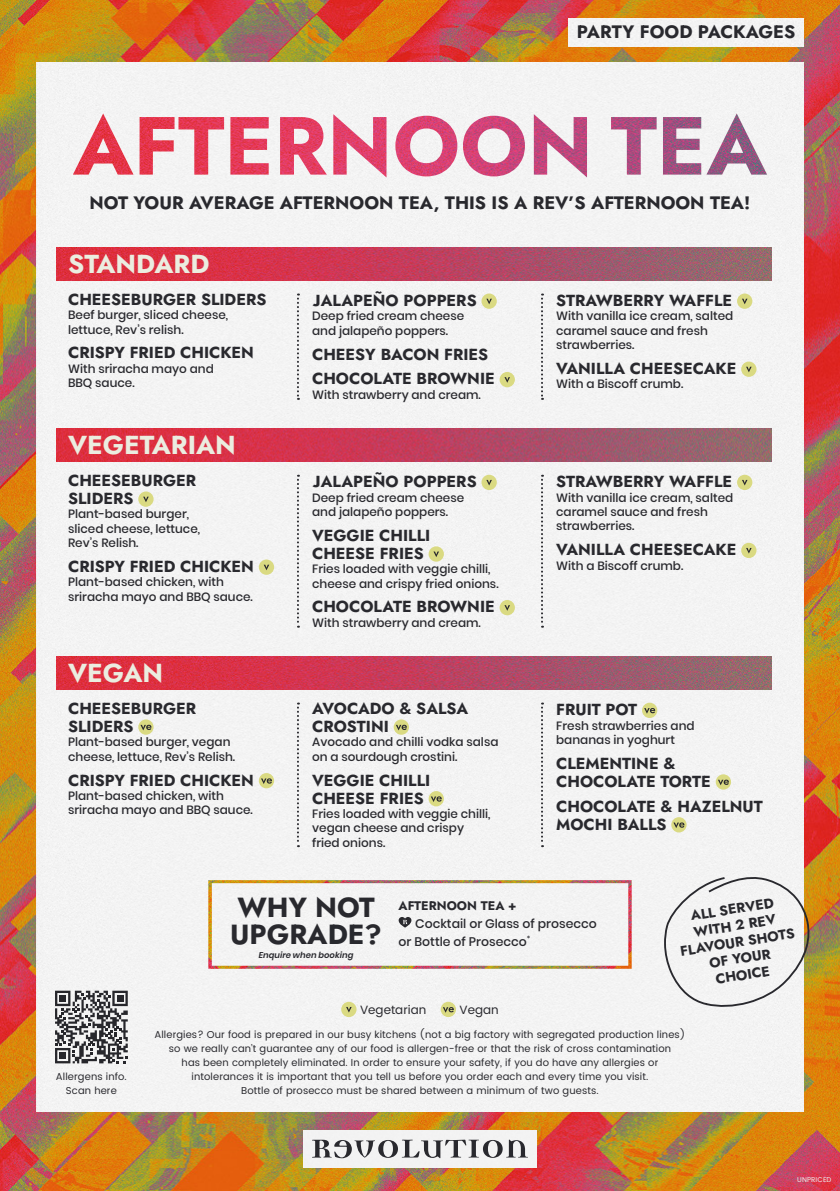
<style>
.page{position:relative;width:840px;height:1191px;background:#fff}
.page>*{position:absolute;margin:0;border:0;box-sizing:border-box;transform-origin:0 0}
.t1{font:27.6px/27px "Jost Bold Revs";color:#29292e}
.t2{font:26px "Jost Bold Revs";color:#ebede0}
.t3{font:18px "Jost Bold Revs";color:#29292e}
.t4{font:16px/18px "Jost Bold Revs";color:#29292e}
.t5{font:13.8px/16.6px "Jost Bold Revs";color:#29292e;text-align:center}
.t6{font:500 12.4px/18px "Poppins";color:#29292e}
.t7{font:12.4px "Jost Bold Revs";color:#29292e}
.t8{font:500 12px/14.4px "Poppins";color:#29292e}
.t9{font:12px "Poppins";color:#29292e}
.t10{font:10px/14px "Poppins";letter-spacing:.01em;color:#29292e;text-align:center}
.t11{font:italic 600 8.4px "Poppins";color:#29292e}
.t12{font:7px "Poppins";letter-spacing:.01em;color:#eee}
.s1{color:#28292e}
</style>
<div class="page">
<img style="left:0;top:0;width:839px;height:1191px">
<div style="left:37px;top:62px;width:765px;height:1049px;background:#f3f3f3"></div>
<div style="left:303px;top:1130px;width:233px;height:38px;background:#f3f3f3"></div>
<svg style="left:312px;top:1139px;width:215px;height:19px"></svg>
<div style="left:568px;top:18px;width:234px;height:28px;background:#f3f3f3"></div>
<div style="left:341px;top:1001px;width:15px;height:16px;background:#dada82;border-radius:50%"></div>
<svg style="left:346px;top:1007px;width:5px;height:5px"></svg>
<svg style="left:440px;top:1001px;width:15px;height:16px"></svg>
<svg style="left:442px;top:1007px;width:11px;height:5px"></svg>
<div style="left:662px;top:633px;width:148px;height:375px;background:#f3f3f3"></div>
<img style="left:73px;top:113px;width:693px;height:64px">
<img style="left:208px;top:880px;width:423px;height:88px">
<svg style="left:398px;top:917px;width:13px;height:10px"></svg>
<svg style="left:540px;top:475px;width:2px;height:152px"></svg>
<svg style="left:297px;top:475px;width:2px;height:152px"></svg>
<div style="left:138px;top:491px;width:15px;height:16px;background:#dada82;border-radius:50%"></div>
<svg style="left:143px;top:496px;width:6px;height:6px"></svg>
<div style="left:259px;top:559px;width:15px;height:16px;background:#dada82;border-radius:50%"></div>
<svg style="left:263px;top:564px;width:6px;height:6px"></svg>
<div style="left:481px;top:475px;width:15px;height:15px;background:#dada82;border-radius:50%"></div>
<svg style="left:486px;top:480px;width:5px;height:5px"></svg>
<div style="left:428px;top:546px;width:15px;height:15px;background:#dada82;border-radius:50%"></div>
<svg style="left:433px;top:551px;width:6px;height:6px"></svg>
<div style="left:499px;top:600px;width:15px;height:15px;background:#dada82;border-radius:50%"></div>
<svg style="left:504px;top:605px;width:5px;height:6px"></svg>
<div style="left:736px;top:475px;width:16px;height:15px;background:#dada82;border-radius:50%"></div>
<svg style="left:742px;top:480px;width:5px;height:5px"></svg>
<svg style="left:740px;top:543px;width:16px;height:15px"></svg>
<svg style="left:745px;top:548px;width:6px;height:5px"></svg>
<img style="left:56px;top:428px;width:715px;height:34px">
<img style="left:56px;top:656px;width:715px;height:34px">
<svg style="left:540px;top:702px;width:2px;height:145px"></svg>
<svg style="left:297px;top:702px;width:2px;height:145px"></svg>
<div style="left:138px;top:719px;width:15px;height:15px;background:#dada82;border-radius:50%"></div>
<svg style="left:140px;top:724px;width:11px;height:6px"></svg>
<div style="left:259px;top:773px;width:15px;height:15px;background:#dada82;border-radius:50%"></div>
<svg style="left:261px;top:778px;width:11px;height:6px"></svg>
<svg style="left:393px;top:719px;width:16px;height:15px"></svg>
<svg style="left:395px;top:724px;width:11px;height:6px"></svg>
<div style="left:428px;top:791px;width:15px;height:15px;background:#dada82;border-radius:50%"></div>
<svg style="left:430px;top:796px;width:11px;height:6px"></svg>
<svg style="left:641px;top:702px;width:16px;height:16px"></svg>
<svg style="left:643px;top:708px;width:11px;height:5px"></svg>
<svg style="left:715px;top:774px;width:15px;height:15px"></svg>
<svg style="left:717px;top:779px;width:11px;height:6px"></svg>
<div style="left:671px;top:817px;width:15px;height:15px;background:#dada82;border-radius:50%"></div>
<svg style="left:673px;top:822px;width:11px;height:6px"></svg>
<svg style="left:55px;top:990px;width:73px;height:73px"></svg>
<div style="left:59px;top:1052px;width:7px;height:7px;background:#29292e"></div>
<img style="left:56px;top:247px;width:715px;height:34px">
<svg style="left:540px;top:293px;width:2px;height:107px"></svg>
<svg style="left:297px;top:293px;width:2px;height:107px"></svg>
<div style="left:481px;top:293px;width:15px;height:16px;background:#dada82;border-radius:50%"></div>
<svg style="left:486px;top:299px;width:5px;height:5px"></svg>
<div style="left:499px;top:372px;width:15px;height:15px;background:#dada82;border-radius:50%"></div>
<svg style="left:504px;top:377px;width:5px;height:6px"></svg>
<svg style="left:736px;top:293px;width:16px;height:16px"></svg>
<svg style="left:741px;top:299px;width:6px;height:5px"></svg>
<svg style="left:740px;top:361px;width:16px;height:16px"></svg>
<svg style="left:745px;top:367px;width:6px;height:5px"></svg>
<h3 class="t3" style="left:576px;top:19px;width:220px">PARTY FOOD PACKAGES</h3>
<h3 class="t3" style="left:89px;top:190px;width:662px">NOT YOUR AVERAGE AFTERNOON TEA, THIS IS A REV’S AFTERNOON TEA!</h3>
<h2 class="t2" style="left:68px;top:246px;width:143px">STANDARD</h2>
<h3 class="t4" style="left:68px;top:290px;width:200px">CHEESEBURGER SLIDERS</h3>
<p class="t8" style="left:68px;top:308px;width:161px">Beef burger, sliced cheese, lettuce, Rev’s relish.</p>
<h3 class="t4" style="left:68px;top:344px;width:187px">CRISPY FRIED CHICKEN</h3>
<p class="t8" style="left:68px;top:361px;width:147px">With sriracha mayo and<br>BBQ sauce.</p>
<h2 class="t2" style="left:68px;top:427px;width:169px">VEGETARIAN</h2>
<h3 class="t4" style="left:68px;top:471px;width:129px">CHEESEBURGER<br>SLIDERS</h3>
<p class="t8" style="left:68px;top:507px;width:133px">Plant-based burger, sliced cheese, lettuce,<br>Rev’s Relish.</p>
<h3 class="t4" style="left:68px;top:557px;width:187px">CRISPY FRIED CHICKEN</h3>
<p class="t8" style="left:68px;top:575px;width:186px">Plant-based chicken, with sriracha mayo and BBQ sauce.</p>
<h2 class="t2" style="left:68px;top:654px;width:96px">VEGAN</h2>
<h3 class="t4" style="left:68px;top:699px;width:129px">CHEESEBURGER<br>SLIDERS</h3>
<p class="t8" style="left:68px;top:735px;width:168px">Plant-based burger, vegan cheese, lettuce, Rev’s Relish.</p>
<h3 class="t4" style="left:68px;top:771px;width:187px">CRISPY FRIED CHICKEN</h3>
<p class="t8" style="left:68px;top:788px;width:186px">Plant-based chicken, with sriracha mayo and BBQ sauce.</p>
<h3 class="t4" style="left:312px;top:291px;width:166px">JALAPEÑO POPPERS</h3>
<p class="t8" style="left:312px;top:309px;width:153px">Deep fried cream cheese and jalapeño poppers.</p>
<h3 class="t4" style="left:312px;top:342px;width:184px;line-height:24.8px">CHEESY BACON FRIES<br>CHOCOLATE BROWNIE</h3>
<p class="t8" style="left:312px;top:387px;width:170px">With strawberry and cream.</p>
<h3 class="t4" style="left:312px;top:473px;width:166px">JALAPEÑO POPPERS</h3>
<p class="t8" style="left:312px;top:490px;width:153px">Deep fried cream cheese and jalapeño poppers.</p>
<h3 class="t4" style="left:312px;top:526px;width:119px">VEGGIE CHILLI<br>CHEESE FRIES</h3>
<p class="t8" style="left:312px;top:562px;width:188px">Fries loaded with veggie chilli, cheese and crispy fried onions.</p>
<h3 class="t4" style="left:312px;top:598px;width:184px">CHOCOLATE BROWNIE</h3>
<p class="t8" style="left:312px;top:615px;width:170px">With strawberry and cream.</p>
<h3 class="t4" style="left:312px;top:699px;width:158px">AVOCADO &amp; SALSA<br>CROSTINI</h3>
<p class="t8" style="left:312px;top:735px;width:188px">Avocado and chilli vodka salsa on a sourdough crostini.</p>
<h3 class="t4" style="left:312px;top:771px;width:119px">VEGGIE CHILLI<br>CHEESE FRIES</h3>
<p class="t8" style="left:312px;top:806px;width:180px">Fries loaded with veggie chilli, vegan cheese and crispy fried onions.</p>
<h3 class="t4" style="left:556px;top:291px;width:177px">STRAWBERRY WAFFLE</h3>
<p class="t8" style="left:556px;top:309px;width:178px">With vanilla ice cream, salted caramel sauce and fresh strawberries.</p>
<h3 class="t4" style="left:556px;top:359px;width:181px">VANILLA CHEESECAKE</h3>
<p class="t8" style="left:556px;top:377px;width:129px">With a Biscoff crumb.</p>
<h3 class="t4" style="left:556px;top:473px;width:177px">STRAWBERRY WAFFLE</h3>
<p class="t8" style="left:556px;top:490px;width:178px">With vanilla ice cream, salted caramel sauce and fresh strawberries.</p>
<h3 class="t4" style="left:556px;top:541px;width:181px">VANILLA CHEESECAKE</h3>
<p class="t8" style="left:556px;top:558px;width:129px">With a Biscoff crumb.</p>
<h3 class="t4" style="left:556px;top:700px;width:82px">FRUIT POT</h3>
<p class="t8" style="left:556px;top:718px;width:140px">Fresh strawberries and bananas in yoghurt</p>
<h3 class="t4" style="left:556px;top:754px;width:156px">CLEMENTINE &amp;<br>CHOCOLATE TORTE</h3>
<h3 class="t4" style="left:556px;top:797px;width:208px">CHOCOLATE &amp; HAZELNUT<br>MOCHI BALLS</h3>
<p class="t10" style="left:56px;top:1070px;width:72px">Allergens info.<br>Scan here</p>
<h1 class="t1" style="left:230px;top:894px;width:153px">WHY NOT<br>UPGRA<span class="s1">DE</span>?</h1>
<p class="t11" style="left:259px;top:950px;width:96px">Enquire when booking</p>
<p class="t7" style="left:398px;top:896px;width:119px">AFTERNOON TEA +</p>
<p class="t6" style="left:398px;top:914px;width:199px;text-indent:17px">Cocktail or Glass of prosecco or Bottle of Prosecco<sup>*</sup></p>
<p class="t9" style="left:360px;top:1001px;width:68px">Vegetarian</p>
<p class="t9" style="left:459px;top:1001px;width:41px">Vegan</p>
<p class="t5" style="left:673px;top:910px;width:117px;rotate:-9deg">ALL SERVED<br>WITH 2 REV<br>FLAVOUR SHOTS<br>OF YOUR<br>CHOICE</p>
<p class="t10" style="left:154px;top:1028px;width:532px">Allergies? Our food is prepared in our busy kitchens (not a big factory with segregated production lines) so we really can’t guarantee any of our food is allergen-free or that the risk of cross contamination<br>has been completely eliminated. In order to ensure your safety, if you do have any allergies or intolerances it is important that you tell us before you order each and every time you visit.<br>Bottle of prosecco must be shared between a minimum of two guests.</p>
<p class="t12" style="left:796px;top:1174px;width:36px">UNPRICED</p>
</div>
